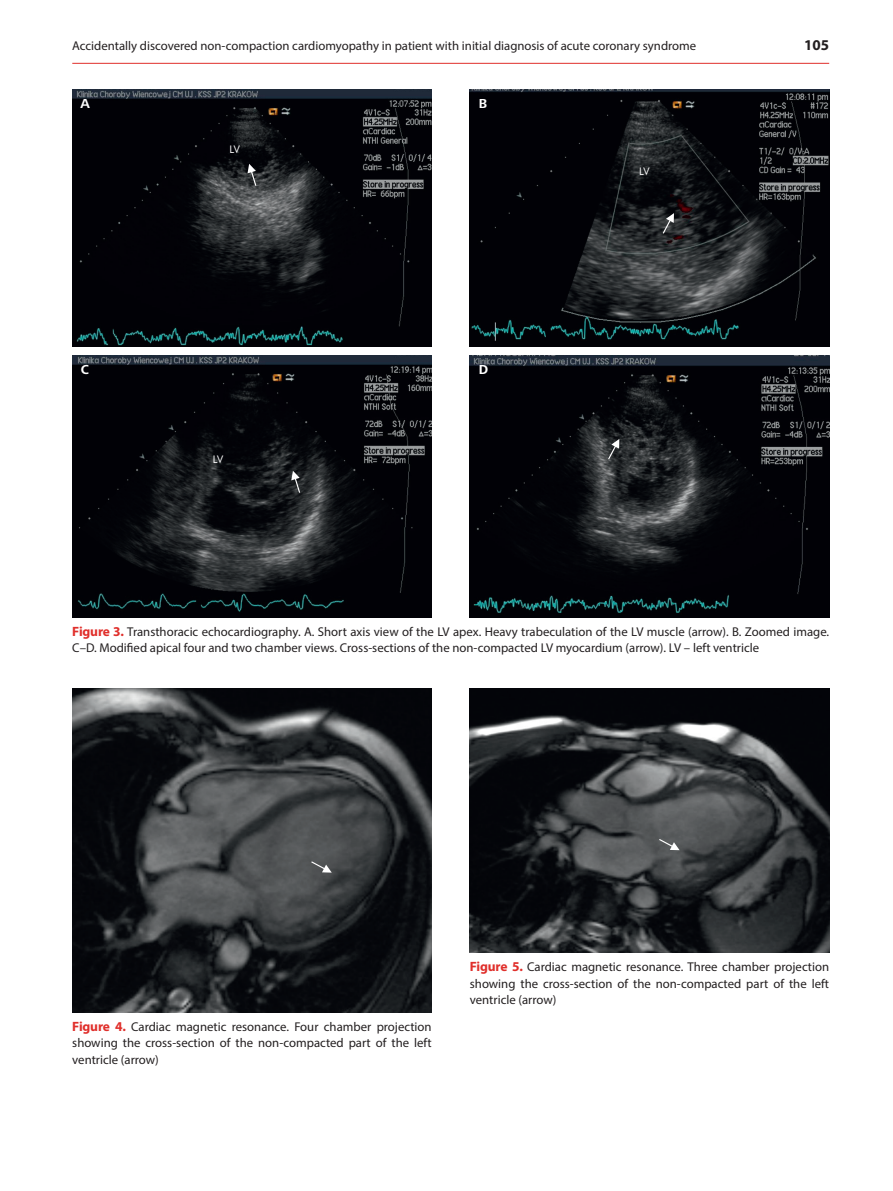
<style>
.page{position:relative;width:893px;height:1191px;background:#fff}
.page>*{position:absolute;margin:0;border:0;box-sizing:border-box;transform-origin:0 0}
.t1{font:700 15px "Myriad Pro";color:#231f20}
.t2{font:700 13.5px "Frutiger Next LTW1 G";color:#fff}
.t3{font:12.75px/16.5px "Myriad Pro";color:#231f20;text-align:justify}
.t4{font:10.5px "Futurum Ibis EE";color:#fff}
.s1{font-weight:700;font-size:13.5px;color:#e02f2b}
</style>
<div class="page">
<hr style="left:72px;top:63px;width:757px;height:1px;background:#e02f2b">
<img style="left:72px;top:89px;width:360px;height:257px">
<img style="left:470px;top:89px;width:359px;height:257px">
<img style="left:72px;top:355px;width:360px;height:262px">
<img style="left:470px;top:355px;width:359px;height:262px">
<img style="left:72px;top:688px;width:360px;height:324px">
<img style="left:470px;top:688px;width:359px;height:264px">
<svg style="left:247px;top:164px;width:10px;height:23px"></svg>
<svg style="left:291px;top:471px;width:10px;height:23px"></svg>
<svg style="left:662px;top:213px;width:12px;height:22px"></svg>
<svg style="left:607px;top:439px;width:12px;height:22px"></svg>
<svg style="left:658px;top:838px;width:22px;height:12px"></svg>
<svg style="left:310px;top:860px;width:22px;height:12px"></svg>
<p class="t3" style="left:72px;top:37px;width:625px">Accidentally discovered non‑compaction cardiomyopathy in patient with initial diagnosis of acute coronary syndrome</p>
<p class="t1" style="left:804px;top:35px;width:26px">105</p>
<p class="t2" style="left:81px;top:95px;width:11px">A</p>
<p class="t4" style="left:230px;top:143px;width:12px">LV</p>
<p class="t2" style="left:479px;top:95px;width:10px">B</p>
<p class="t2" style="left:81px;top:361px;width:10px">C</p>
<p class="t2" style="left:479px;top:361px;width:11px">D</p>
<p class="t4" style="left:213px;top:453px;width:12px">LV</p>
<p class="t4" style="left:639px;top:165px;width:12px">LV</p>
<p class="t3" style="left:72px;top:623px;width:758px"><span class="s1">Figure 3.</span> Transthoracic echocardiography. A. Short axis view of the LV apex. Heavy trabeculation of the LV muscle (arrow). B. Zoomed image.<br>C–D. Modified apical four and two chamber views. Cross‑sections of the non‑compacted LV myocardium (arrow). LV – left ventricle</p>
<p class="t3" style="left:72px;top:1018px;width:361px"><span class="s1">Figure 4.</span> Cardiac magnetic resonance. Four chamber projection showing the cross‑section of the non‑compacted part of the left ventricle (arrow)</p>
<p class="t3" style="left:470px;top:958px;width:361px"><span class="s1">Figure 5.</span> Cardiac magnetic resonance. Three chamber projection showing the cross‑section of the non‑compacted part of the left ventricle (arrow)</p>
</div>
